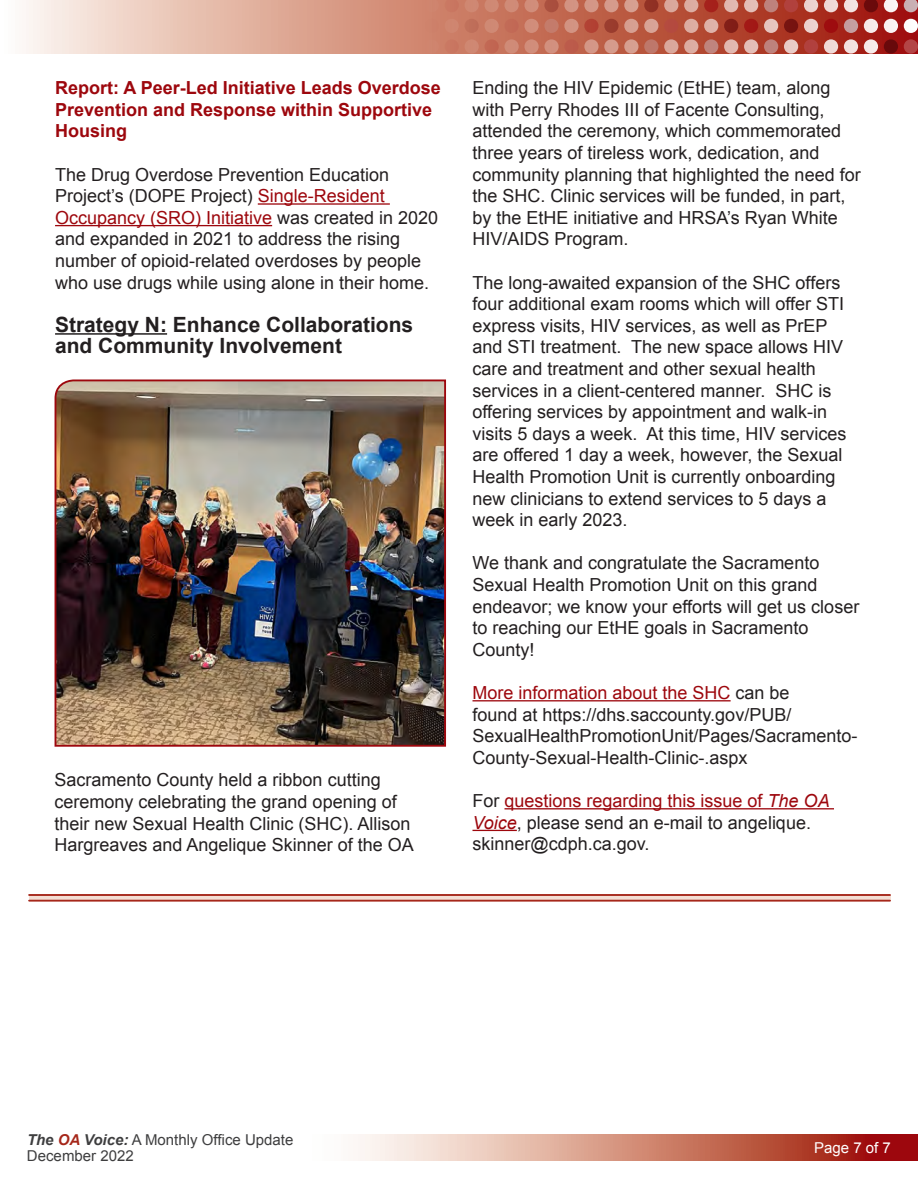
<style>
.page{position:relative;width:918px;height:1188px;background:#fff}
.page>*{position:absolute;margin:0;border:0;box-sizing:border-box;transform-origin:0 0}
.t1{font:700 21px/21.6px "Arial";color:#231f20}
.t2{font:18px/21.6px "Arial";color:#231f20}
.t3{font:700 18px/21.6px "Arial";color:#9d070d}
.t4{font:15px/16.5px "Arial";color:#3e3e3f}
.t5{font:15px "Arial";color:#fff}
.s1{color:#9d070d}
.s2{font-style:italic;color:#9d070d}
.s3{font-weight:700;font-style:italic}
.s4{font-weight:700;font-style:italic;color:#a6271a}
</style>
<div class="page">
<svg style="left:358px;top:1134px;width:560px;height:27px;background:#ce8677"></svg>
<svg style="left:26px;top:0;width:399px;height:54px;background:#e4b9a9"></svg>
<svg style="left:425px;top:0;width:493px;height:54px;background:#bf6758"></svg>
<hr style="left:258px;top:203px;width:132px;height:2px;background:#9d070d">
<hr style="left:55px;top:225px;width:217px;height:1px;background:#9d070d">
<hr style="left:55px;top:333px;width:112px;height:2px;background:#231f20">
<svg style="left:29px;top:896px;width:861px;height:4px;background:#eed2c8"></svg>
<hr style="left:29px;top:894px;width:861px;height:2px;background:#a6271a">
<hr style="left:29px;top:900px;width:861px;height:2px;background:#a6271a">
<img style="left:54px;top:379px;width:392px;height:368px">
<hr style="left:472px;top:700px;width:259px;height:1px;background:#9d070d">
<hr style="left:505px;top:808px;width:329px;height:1px;background:#9d070d">
<hr style="left:472px;top:830px;width:45px;height:1px;background:#9d070d">
<p class="t3" style="left:55px;top:78px;width:387px">Report: A Peer-Led Initiative Leads Overdose<br>Prevention and Response within Supportive<br>Housing</p>
<p class="t2" style="left:55px;top:164px;width:385px">The Drug Overdose Prevention Education Project’s (DOPE Project) <span class="s1">Single-Resident Occupancy (SRO) Initiative</span> was created in 2020 and expanded in 2021 to address the rising number of opioid-related overdoses by people who use drugs while using alone in their home.</p>
<p class="t1" style="left:55px;top:314px;width:360px">Strategy N: Enhance Collaborations and Community Involvement</p>
<p class="t2" style="left:55px;top:769px;width:361px">Sacramento County held a ribbon cutting ceremony celebrating the grand opening of their new Sexual Health Clinic (SHC). Allison Hargreaves and Angelique Skinner of the OA</p>
<p class="t2" style="left:472px;top:77px;width:390px">Ending the HIV Epidemic (EtHE) team, along with Perry Rhodes III of Facente Consulting, attended the ceremony, which commemorated three years of tireless work, dedication, and community planning that highlighted the need for the SHC. Clinic services will be funded, in part, by the EtHE initiative and HRSA’s Ryan White HIV/AIDS Program.</p>
<p class="t2" style="left:472px;top:272px;width:376px">The long-awaited expansion of the SHC offers four additional exam rooms which will offer STI express visits, HIV services, as well as PrEP and STI treatment. The new space allows HIV care and treatment and other sexual health services in a client-centered manner. SHC is offering services by appointment and walk-in visits 5 days a week. At this time, HIV services are offered 1 day a week, however, the Sexual Health Promotion Unit is currently onboarding new clinicians to extend services to 5 days a week in early 2023.</p>
<p class="t2" style="left:472px;top:552px;width:388px">We thank and congratulate the Sacramento Sexual Health Promotion Unit on this grand endeavor; we know your efforts will get us closer to reaching our EtHE goals in Sacramento County!</p>
<p class="t2" style="left:472px;top:682px;width:387px"><span class="s1">More information about the SHC</span> can be<br>found at https://dhs.saccounty.gov/PUB/ SexualHealthPromotionUnit/Pages/Sacramento-County-Sexual-Health-Clinic-.aspx</p>
<p class="t2" style="left:472px;top:790px;width:359px">For <span class="s1">questions regarding this issue of</span> <span class="s2">The OA<br>Voice</span>, please send an e-mail to angelique. skinner@cdph.ca.gov.</p>
<p class="t4" style="left:27px;top:1132px;width:268px"><span class="s3">The</span> <span class="s4">OA</span> <span class="s3">Voice:</span> A Monthly Office Update<br>December 2022</p>
<p class="t5" style="left:814px;top:1138px;width:78px">Page 7 of 7</p>
</div>
